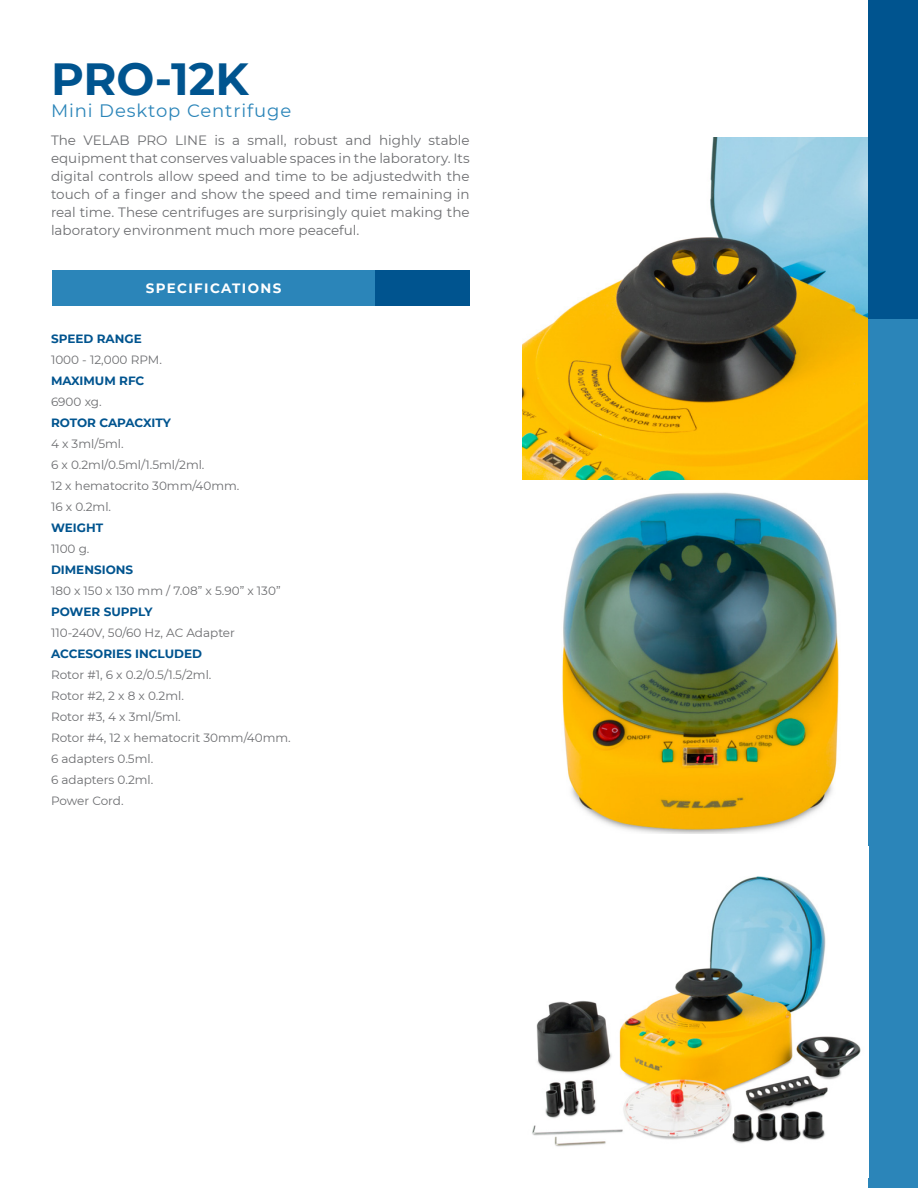
<style>
.page{position:relative;width:918px;height:1188px;background:#fff}
.page>*{position:absolute;margin:0;border:0;box-sizing:border-box;transform-origin:0 0}
.t1{font:700 45px "Montserrat";color:#00548f}
.t2{font:18px "Montserrat";letter-spacing:.05em;color:#2b85b9}
.t3{font:13.5px/18px "Montserrat";color:#6c6d70;text-align:justify}
.t4{font:700 13.5px "Montserrat";letter-spacing:.1em;color:#fff}
.t5{font:12px "Montserrat";color:#6c6d70}
.t6{font:700 12px "Montserrat";color:#00548f}
</style>
<div class="page">
<img style="left:523px;top:138px;width:344px;height:341px">
<img style="left:562px;top:492px;width:277px;height:341px">
<div style="left:868px;top:0;width:50px;height:320px;background:#00548f"></div>
<div style="left:868px;top:320px;width:50px;height:868px;background:#2b85b9"></div>
<div style="left:375px;top:271px;width:95px;height:35px;background:#00548f"></div>
<div style="left:52px;top:271px;width:323px;height:35px;background:#2b85b9"></div>
<img style="left:532px;top:876px;width:329px;height:271px">
<p class="t1" style="left:51px;top:46px;width:199px">PRO-12K</p>
<p class="t2" style="left:51px;top:98px;width:242px">Mini Desktop Centrifuge</p>
<p class="t3" style="left:51px;top:131px;width:420px">The VELAB PRO LINE is a small, robust and highly stable equipment that conserves valuable spaces in the laboratory. Its digital controls allow speed and time to be adjustedwith the touch of a finger and show the speed and time remaining in real time. These centrifuges are surprisingly quiet making the laboratory environment much more peaceful.</p>
<p class="t4" style="left:146px;top:278px;width:137px">SPECIFICATIONS</p>
<p class="t6" style="left:51px;top:330px;width:92px">SPEED RANGE</p>
<p class="t5" style="left:51px;top:351px;width:112px">1000 - 12,000 RPM.</p>
<p class="t6" style="left:51px;top:372px;width:95px">MAXIMUM RFC</p>
<p class="t5" style="left:51px;top:393px;width:52px">6900 xg.</p>
<p class="t6" style="left:51px;top:414px;width:121px">ROTOR CAPACXITY</p>
<p class="t5" style="left:51px;top:435px;width:74px">4 x 3ml/5ml.</p>
<p class="t5" style="left:51px;top:456px;width:155px">6 x 0.2ml/0.5ml/1.5ml/2ml.</p>
<p class="t5" style="left:51px;top:477px;width:190px">12 x hematocrito 30mm/40mm.</p>
<p class="t5" style="left:51px;top:498px;width:62px">16 x 0.2ml.</p>
<p class="t6" style="left:51px;top:519px;width:54px">WEIGHT</p>
<p class="t5" style="left:51px;top:540px;width:40px">1100 g.</p>
<p class="t6" style="left:51px;top:561px;width:84px">DIMENSIONS</p>
<p class="t5" style="left:51px;top:582px;width:231px">180 x 150 x 130 mm / 7.08” x 5.90” x 130”</p>
<p class="t6" style="left:51px;top:603px;width:103px">POWER SUPPLY</p>
<p class="t5" style="left:51px;top:624px;width:186px">110-240V, 50/60 Hz, AC Adapter</p>
<p class="t6" style="left:51px;top:645px;width:153px">ACCESORIES INCLUDED</p>
<p class="t5" style="left:51px;top:666px;width:162px">Rotor #1, 6 x 0.2/0.5/1.5/2ml.</p>
<p class="t5" style="left:51px;top:687px;width:134px">Rotor #2, 2 x 8 x 0.2ml.</p>
<p class="t5" style="left:51px;top:708px;width:131px">Rotor #3, 4 x 3ml/5ml.</p>
<p class="t5" style="left:51px;top:729px;width:241px">Rotor #4, 12 x hematocrit 30mm/40mm.</p>
<p class="t5" style="left:51px;top:750px;width:104px">6 adapters 0.5ml.</p>
<p class="t5" style="left:51px;top:771px;width:104px">6 adapters 0.2ml.</p>
<p class="t5" style="left:51px;top:792px;width:74px">Power Cord.</p>
</div>
